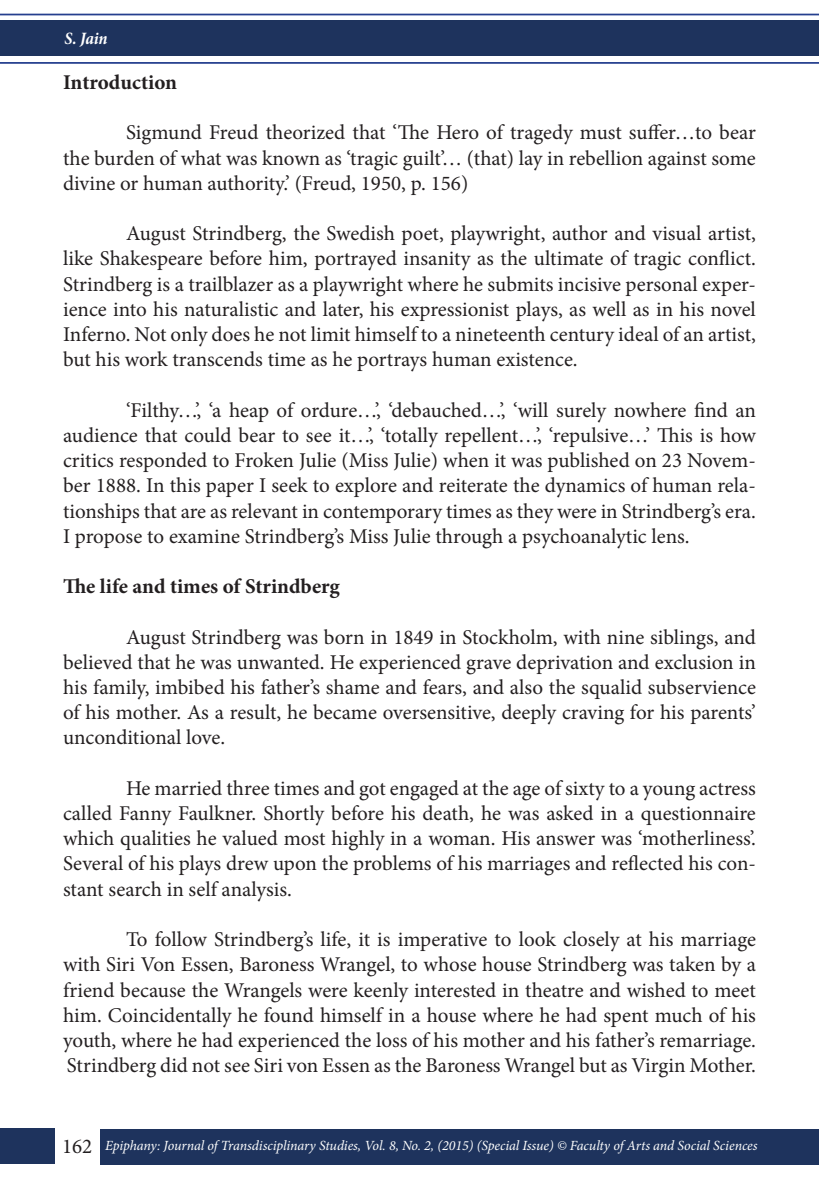
<style>
.page{position:relative;width:819px;height:1191px;background:#fff}
.page>*{position:absolute;margin:0;border:0;box-sizing:border-box;transform-origin:0 0}
.t1{font:21px/25.2px "Minion Pro";letter-spacing:-.005em;color:#231f20;text-align:justify}
.t2{font:700 21px "Minion Pro";color:#231f20}
.t3{font:italic 700 condensed 17.5px "Minion Pro";color:#fff}
.t4{font:italic 14px "Minion Pro";letter-spacing:-.01em;color:#fff}
</style>
<div class="page">
<div style="left:0;top:21px;width:819px;height:35px;background:#1e335d"></div>
<div style="left:100px;top:1128px;width:719px;height:36px;background:#1e335d"></div>
<div style="left:0;top:1128px;width:54px;height:35px;background:#1e335d"></div>
<hr style="left:0;top:14px;width:819px;height:1px;background:#253f8e">
<hr style="left:0;top:62px;width:819px;height:2px;background:#253f8e">
<p class="t3" style="left:64px;top:26px;width:45px">S. Jain</p>
<p class="t2" style="left:63px;top:67px;width:116px">Introduction</p>
<p class="t1" style="left:63px;top:120px;width:694px;text-indent:63px">Sigmund Freud theorized that ‘The Hero of tragedy must suffer…to bear the burden of what was known as ‘tragic guilt’… (that) lay in rebellion against some divine or human authority.’ (Freud, 1950, p. 156)</p>
<p class="t1" style="left:63px;top:221px;width:694px;text-indent:63px">August Strindberg, the Swedish poet, playwright, author and visual artist, like Shakespeare before him, portrayed insanity as the ultimate of tragic conflict.<br>Strindberg is a trailblazer as a playwright where he submits incisive personal exper&shy;ience into his naturalistic and later, his expressionist plays, as well as in his novel Inferno. Not only does he not limit himself to a nineteenth century ideal of an artist, but his work transcends time as he portrays human existence.</p>
<p class="t1" style="left:63px;top:397px;width:694px;text-indent:63px">‘Filthy…’, ‘a heap of ordure…’, ‘debauched…’, ‘will surely nowhere find an audience that could bear to see it…’, ‘totally repellent…’, ‘repulsive…’ This is how critics responded to Froken Julie (Miss Julie) when it was published on 23 Novem&shy;ber 1888. In this paper I seek to explore and reiterate the dynamics of human rela&shy;tionships that are as relevant in contemporary times as they were in Strindberg’s era.<br>I propose to examine Strindberg’s Miss Julie through a psychoanalytic lens.</p>
<p class="t2" style="left:63px;top:571px;width:278px">The life and times of Strindberg</p>
<p class="t1" style="left:63px;top:624px;width:694px;text-indent:63px">August Strindberg was born in 1849 in Stockholm, with nine siblings, and believed that he was unwanted. He experienced grave deprivation and exclusion in his family, imbibed his father’s shame and fears, and also the squalid subservience of his mother. As a result, he became oversensitive, deeply craving for his parents’ unconditional love.</p>
<p class="t1" style="left:63px;top:775px;width:694px;text-indent:63px">He married three times and got engaged at the age of sixty to a young actress called Fanny Faulkner. Shortly before his death, he was asked in a questionnaire which qualities he valued most highly in a woman. His answer was ‘motherliness’.<br>Several of his plays drew upon the problems of his marriages and reflected his con&shy;stant search in self analysis.</p>
<p class="t1" style="left:63px;top:927px;width:694px;text-indent:63px">To follow Strindberg’s life, it is imperative to look closely at his marriage with Siri Von Essen, Baroness Wrangel, to whose house Strindberg was taken by a friend because the Wrangels were keenly interested in theatre and wished to meet him. Coincidentally he found himself in a house where he had spent much of his youth, where he had experienced the loss of his mother and his father’s remarriage.</p>
<p class="t1" style="left:67px;top:1053px;width:690px">Strindberg did not see Siri von Essen as the Baroness Wrangel but as Virgin Mother.</p>
<p class="t1" style="left:62px;top:1133px;width:32px">162</p>
<p class="t4" style="left:105px;top:1136px;width:653px">Epiphany: Journal of Transdisciplinary Studies, Vol. 8, No. 2, (2015) (Special Issue) © Faculty of Arts and Social Sciences</p>
</div>
